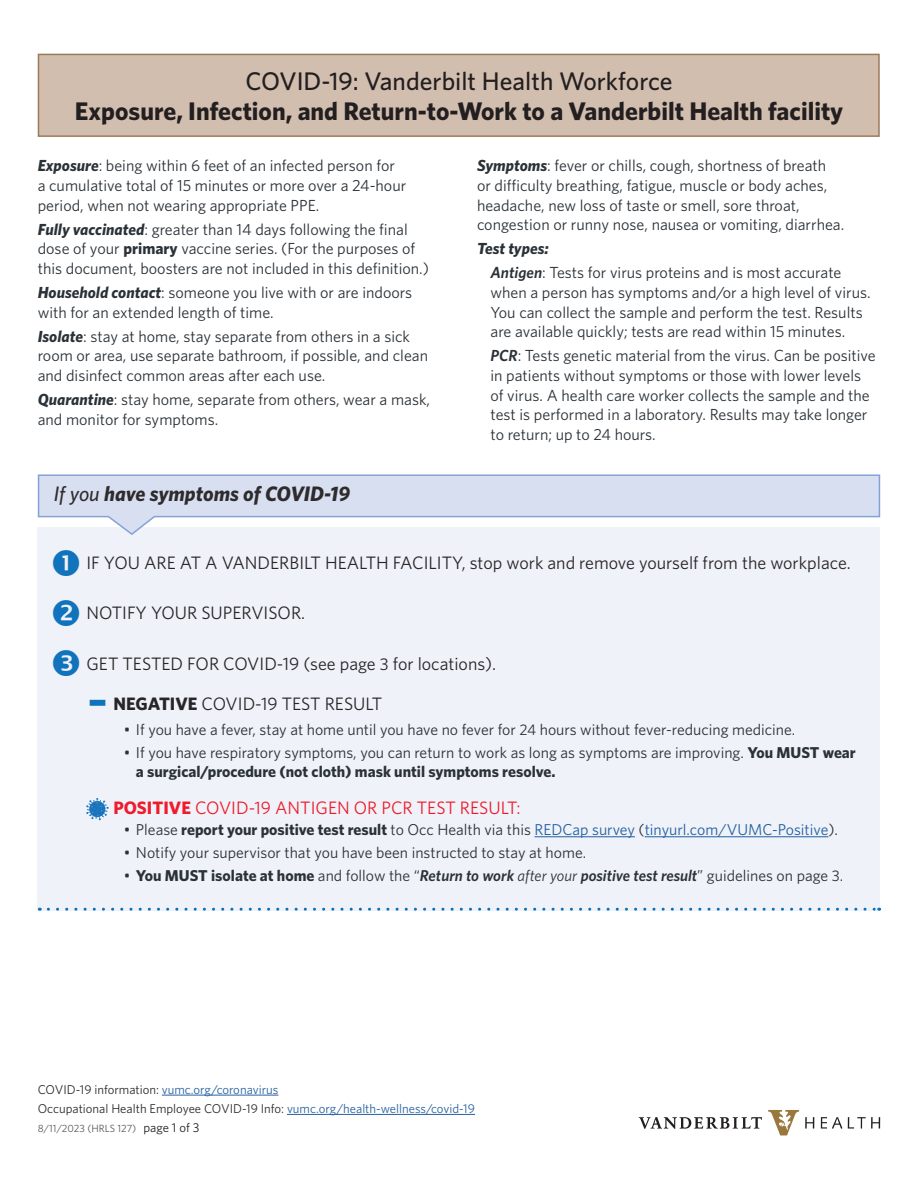
<style>
.page{position:relative;width:918px;height:1188px;background:#fff}
.page>*{position:absolute;margin:0;border:0;box-sizing:border-box;transform-origin:0 0}
.BODY_ALL_CAPS_-_BLAC{font:700 42px "Whitney";color:#1073bb}
.t1{font:700 25.5px "Whitney";color:#231f20}
.t2{font:500 25.5px "Whitney";color:#231f20}
.Exposed_Title{font:italic 700 21px "Whitney";color:#2e2b2c}
.BODY_ALL_CAPS_-_BLAC-2{font:18px "Whitney";color:#282526}
.BODY_ALL_CAPS_-_RED{font:18px "Whitney";color:#ee1b2b}
.ALL_CAPS_-_TIGHTER_L{font:18px "Whitney";color:#282526}
.Definitions{font:16.05px/19.6px "Whitney";color:#2a3137}
.Definitions-2{font:italic 700 16.05px "Whitney";color:#2a3137}
.t3{font:15.75px/18.8px "Whitney";color:#2a3137}
.t4{font:15.75px "Whitney";color:#235f9f}
.Footer_left{font:12.75px "Whitney";color:#2e2b2c}
.Footer_left-2{font:10.5px "Whitney";color:#57585a}
.s1{font-weight:700;font-style:italic}
.s2{font-weight:700}
.s3{font-weight:600;font-style:italic}
.s4{font-weight:500}
.s5{font-size:16.95px}
.s6{font-size:15.3px}
.s7{color:#2a3137}
.s8{font-weight:700;color:#2a3137}
.s9{font-style:italic}
.s10{color:#2661a1}
.s11{font-size:12.75px;color:#231f20}
</style>
<div class="page">
<div style="left:38px;top:527px;width:842px;height:384px;background:#eff2f9"></div>
<hr style="left:534px;top:836px;width:101px;height:1px;background:#235f9f">
<hr style="left:645px;top:836px;width:183px;height:1px;background:#235f9f">
<svg style="left:37px;top:474px;width:844px;height:62px"></svg>
<svg style="left:86px;top:798px;width:23px;height:22px"></svg>
<div style="left:38px;top:54px;width:842px;height:83px;background:#d2beaf;border:2px solid #9b7a5b"></div>
<hr style="left:162px;top:1095px;width:116px;height:1px;background:#2661a1">
<hr style="left:287px;top:1114px;width:188px;height:1px;background:#2661a1">
<svg style="left:48px;top:908px;width:832px;height:3px"></svg>
<svg style="left:639px;top:1117px;width:123px;height:12px"></svg>
<svg style="left:768px;top:1110px;width:31px;height:25px"></svg>
<svg style="left:805px;top:1117px;width:9px;height:12px"></svg>
<svg style="left:821px;top:1117px;width:21px;height:12px"></svg>
<svg style="left:848px;top:1117px;width:32px;height:12px"></svg>
<p class="t2" style="left:246px;top:64px;width:428px">COVID-19: Vanderbilt Health Workforce</p>
<p class="t1" style="left:75px;top:94px;width:770px">Exposure, Infection, and Return-to-Work to a Vanderbilt Health facility</p>
<p class="Definitions" style="left:38px;top:156px;width:370px"><span class="s1">Exposure</span>: being within 6 feet of an infected person for a cumulative total of 15 minutes or more over a 24-hour period, when not wearing appropriate PPE.</p>
<p class="Definitions" style="left:38px;top:219px;width:393px"><span class="s1">Fully vaccinated</span>: greater than 14 days following the final dose of your <span class="s2">primary</span> vaccine series. (For the purposes of this document, boosters are not included in this definition.)</p>
<p class="Definitions" style="left:38px;top:282px;width:376px"><span class="s1">Household contact</span>: someone you live with or are indoors with for an extended length of time.</p>
<p class="Definitions" style="left:38px;top:326px;width:392px"><span class="s1">Isolate</span>: stay at home, stay separate from others in a sick room or area, use separate bathroom, if possible, and clean and disinfect common areas after each use.</p>
<p class="Definitions" style="left:38px;top:389px;width:394px"><span class="s1">Quarantine</span>: stay home, separate from others, wear a mask, and monitor for symptoms.</p>
<p class="Definitions" style="left:477px;top:156px;width:369px"><span class="s1">Symptoms</span>: fever or chills, cough, shortness of breath<br>or difficulty breathing, fatigue, muscle or body aches, headache, new loss of taste or smell, sore throat, congestion or runny nose, nausea or vomiting, diarrhea.</p>
<p class="Definitions-2" style="left:477px;top:238px;width:73px">Test types:</p>
<p class="Definitions" style="left:490px;top:263px;width:382px"><span class="s3">Antigen</span>: Tests for virus proteins and is most accurate when a person has symptoms and/or a high level of virus.<br>You can collect the sample and perform the test. Results are available quickly; tests are read within 15 minutes.</p>
<p class="Definitions" style="left:490px;top:346px;width:387px"><span class="s3">PCR</span>: Tests genetic material from the virus. Can be positive in patients without symptoms or those with lower levels of virus. A health care worker collects the sample and the test is performed in a laboratory. Results may take longer to return; up to 24 hours.</p>
<p class="Exposed_Title" style="left:54px;top:480px;width:298px"><span class="s4">If you</span> have symptoms of COVID-19</p>
<p class="BODY_ALL_CAPS_-_BLAC-2" style="left:86px;top:550px;width:766px">IF YOU ARE AT A VANDERBILT HEALTH FACILITY, stop work and remove yourself from the workplace.</p>
<p class="BODY_ALL_CAPS_-_BLAC-2" style="left:86px;top:601px;width:220px">NOTIFY YOUR SUPERVISOR.</p>
<p class="BODY_ALL_CAPS_-_BLAC-2" style="left:86px;top:652px;width:411px">GET TESTED FOR COVID-19 (see page <span class="s5">3</span> for locations).</p>
<p class="ALL_CAPS_-_TIGHTER_L" style="left:113px;top:691px;width:270px"><span class="s2">NEGATIVE</span> COVID-19 TEST RESULT</p>
<p class="t3" style="left:124px;top:720px;width:673px">• If you have a fever, stay at home until you have no fever for <span class="s6">24</span> hours without fever-reducing medicine.</p>
<p class="t3" style="left:136px;top:743px;width:721px;text-indent:-12px">• If you have respiratory symptoms, you can return to work as long as symptoms are improving. <span class="s2">You MUST wear a surgical/procedure (not cloth) mask until symptoms resolve.</span></p>
<p class="BODY_ALL_CAPS_-_RED" style="left:113px;top:796px;width:409px"><span class="s2">POSITIVE</span> COVID-19 ANTIGEN OR PCR TEST RESULT:</p>
<p class="t4" style="left:124px;top:819px;width:716px"><span class="s7">• Please</span> <span class="s8">report your positive test result</span> <span class="s7">to Occ Health via this</span> REDCap survey <span class="s7">(</span>tinyurl.com/VUMC-Positive<span class="s7">).</span></p>
<p class="t3" style="left:124px;top:843px;width:464px">• Notify your supervisor that you have been instructed to stay at home.</p>
<p class="t3" style="left:124px;top:866px;width:721px">• <span class="s2">You MUST isolate at home</span> and follow the “<span class="s3">Return to work</span> <span class="s9">after your</span> <span class="s3">positive test result</span>” guidelines on page <span class="s6">3</span>.</p>
<p class="BODY_ALL_CAPS_-_BLAC" style="left:88px;top:673px;width:21px">–</p>
<p class="Footer_left" style="left:38px;top:1081px;width:242px">COVID-19 information: <span class="s10">vumc.org/coronavirus</span></p>
<p class="Footer_left" style="left:38px;top:1100px;width:439px">Occupational Health Employee COVID-19 Info: <span class="s10">vumc.org/health-wellness/covid-19</span></p>
<p class="Footer_left-2" style="left:38px;top:1122px;width:163px">8/11/2023 (HRLS 127) <span class="s11">page 1 of 3</span></p>
</div>
